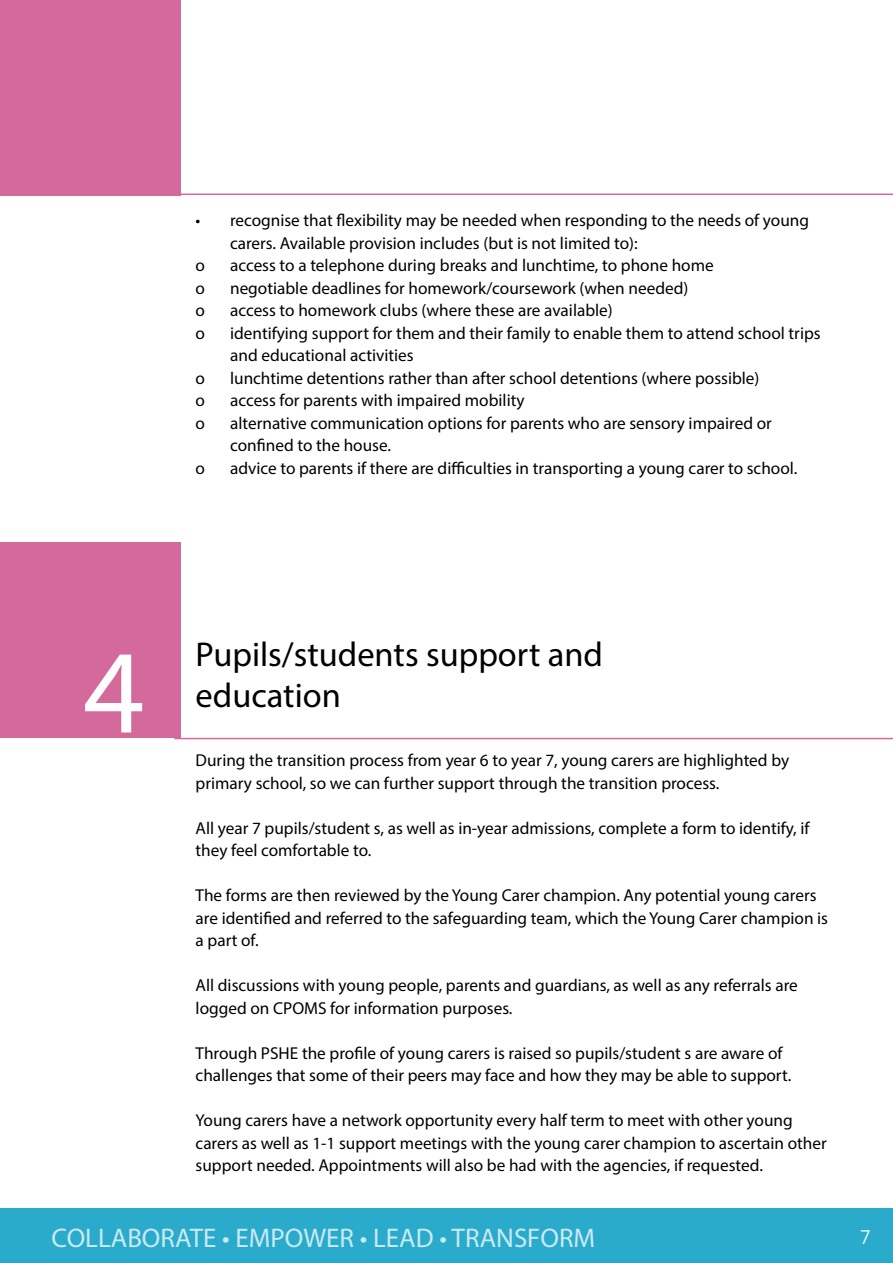
<style>
.page{position:relative;width:893px;height:1263px;background:#fff}
.page>*{position:absolute;margin:0;border:0;box-sizing:border-box;transform-origin:0 0}
.t1{font:119.85px "Myriad Pro";color:#fff}
.t2{font:34.5px/41.4px "Myriad Pro";color:#000}
.t3{font:27px "Myriad Pro";color:#caeaf2}
.t4{font:300 19.5px "Aller";color:#fff}
.t5{font:17.25px/22.5px "Myriad Pro";color:#000}
</style>
<div class="page">
<div style="left:0;top:1209px;width:893px;height:54px;background:#2babcc"></div>
<hr style="left:181px;top:194px;width:712px;height:1px;background:#d4699b">
<div style="left:0;top:0;width:180px;height:196px;background:#d4699b"></div>
<div style="left:0;top:542px;width:180px;height:196px;background:#d4699b"></div>
<hr style="left:174px;top:738px;width:719px;height:1px;background:#d4699b">
<p class="t5" style="left:196px;top:209px;width:615px">• recognise that flexibility may be needed when responding to the needs of young</p>
<p class="t5" style="left:230px;top:231px;width:409px">carers. Available provision includes (but is not limited to):</p>
<p class="t5" style="left:196px;top:254px;width:11px">o</p>
<p class="t5" style="left:230px;top:254px;width:485px">access to a telephone during breaks and lunchtime, to phone home</p>
<p class="t5" style="left:196px;top:276px;width:11px">o</p>
<p class="t5" style="left:230px;top:276px;width:460px">negotiable deadlines for homework/coursework (when needed)</p>
<p class="t5" style="left:196px;top:299px;width:11px">o</p>
<p class="t5" style="left:230px;top:299px;width:384px">access to homework clubs (where these are available)</p>
<p class="t5" style="left:196px;top:321px;width:11px">o</p>
<p class="t5" style="left:230px;top:321px;width:592px">identifying support for them and their family to enable them to attend school trips and educational activities</p>
<p class="t5" style="left:196px;top:366px;width:11px">o</p>
<p class="t5" style="left:230px;top:366px;width:531px">lunchtime detentions rather than after school detentions (where possible)</p>
<p class="t5" style="left:196px;top:389px;width:11px">o</p>
<p class="t5" style="left:230px;top:389px;width:296px">access for parents with impaired mobility</p>
<p class="t5" style="left:196px;top:411px;width:11px">o</p>
<p class="t5" style="left:230px;top:411px;width:543px">alternative communication options for parents who are sensory impaired or confined to the house.</p>
<p class="t5" style="left:196px;top:456px;width:11px">o</p>
<p class="t5" style="left:230px;top:456px;width:569px">advice to parents if there are difficulties in transporting a young carer to school.</p>
<h1 class="t1" style="left:83px;top:618px;width:63px">4</h1>
<h2 class="t2" style="left:196px;top:633px;width:409px">Pupils/students support and education</h2>
<p class="t5" style="left:196px;top:749px;width:595px">During the transition process from year 6 to year 7, young carers are highlighted by primary school, so we can further support through the transition process.</p>
<p class="t5" style="left:196px;top:816px;width:615px">All year 7 pupils/student s, as well as in-year admissions, complete a form to identify, if they feel comfortable to.</p>
<p class="t5" style="left:196px;top:884px;width:634px">The forms are then reviewed by the Young Carer champion. Any potential young carers are identified and referred to the safeguarding team, which the Young Carer champion is a part of.</p>
<p class="t5" style="left:196px;top:974px;width:604px">All discussions with young people, parents and guardians, as well as any referrals are logged on CPOMS for information purposes.</p>
<p class="t5" style="left:196px;top:1041px;width:597px">Through PSHE the profile of young carers is raised so pupils/student s are aware of challenges that some of their peers may face and how they may be able to support.</p>
<p class="t5" style="left:196px;top:1109px;width:633px">Young carers have a network opportunity every half term to meet with other young carers as well as 1-1 support meetings with the young carer champion to ascertain other support needed. Appointments will also be had with the agencies, if requested.</p>
<h3 class="t3" style="left:52px;top:1221px;width:545px">COLLABORATE • EMPOWER • LEAD • TRANSFORM</h3>
<p class="t4" style="left:860px;top:1224px;width:13px">7</p>
</div>
